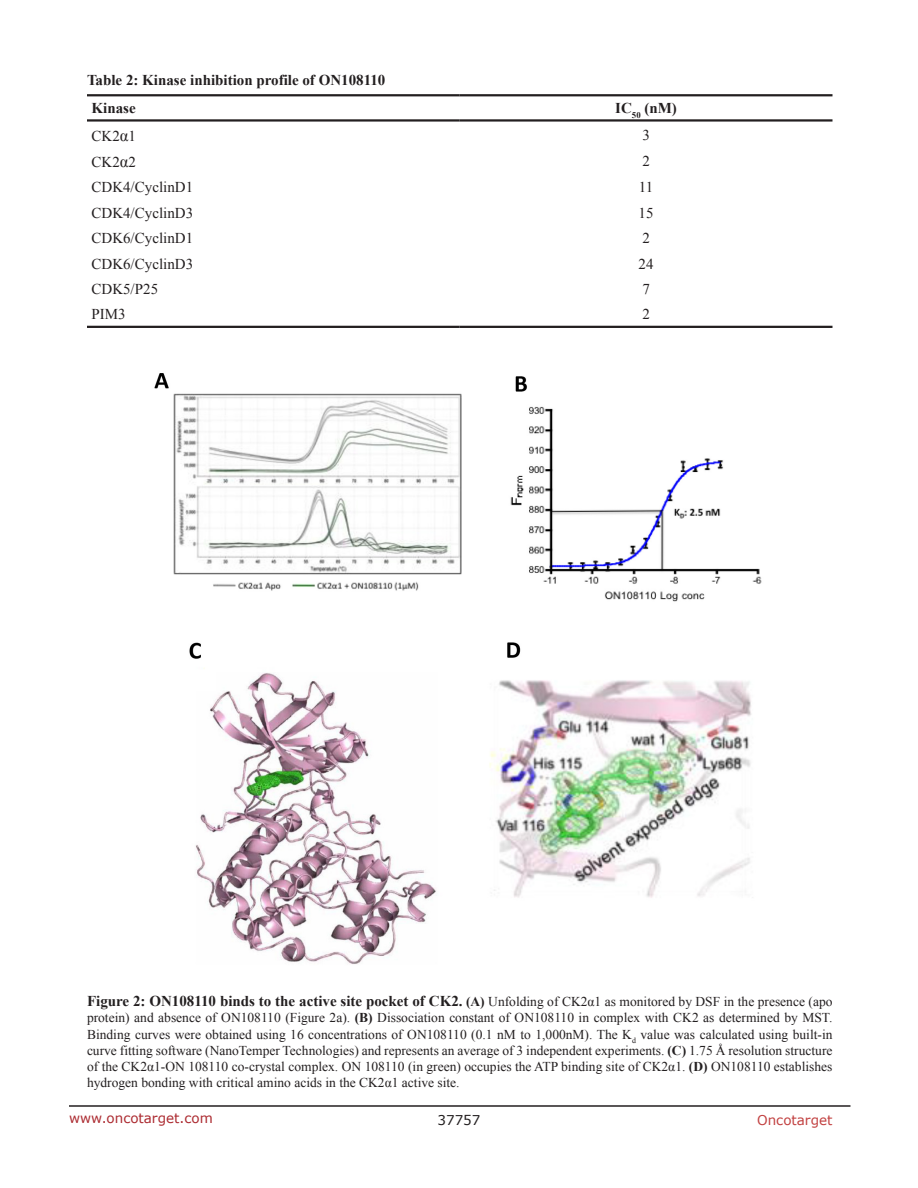
<style>
.page{position:relative;width:918px;height:1188px;background:#fff}
.page>*{position:absolute;margin:0;border:0;box-sizing:border-box;transform-origin:0 0}
.TableText1{font:15px "Times New Roman";color:#231f20}
.Table_head{font:700 15px "Times New Roman";color:#231f20}
.TableText1_Center{font:15px "Times New Roman";color:#231f20}
.Table_head_centre{font:700 15px "Times New Roman";color:#231f20}
.figuretext{font:13.5px/16.2px "Times New Roman";color:#231f20;text-align:justify}
.t1{font:13.5px "Verdana";color:#ac2b31}
.t2{font:13.5px "Verdana";color:#c24141}
.t3{font:13.5px "Verdana";color:#231f20}
.s1{font-size:16.5px}
.s2{font-weight:700;font-size:15px}
.s3{font-weight:700}
</style>
<div class="page">
<hr style="left:69px;top:1105px;width:781px;height:2px;background:#231f20">
<svg style="left:87px;top:96px;width:745px;height:1px"></svg>
<hr style="left:87px;top:94px;width:373px;height:2px;background:#231f20">
<hr style="left:460px;top:94px;width:372px;height:2px;background:#231f20">
<hr style="left:87px;top:119px;width:373px;height:3px;background:#231f20">
<hr style="left:460px;top:119px;width:372px;height:3px;background:#231f20">
<hr style="left:87px;top:326px;width:373px;height:2px;background:#231f20">
<hr style="left:460px;top:326px;width:372px;height:2px;background:#231f20">
<img style="left:154px;top:373px;width:608px;height:591px">
<p class="Table_head" style="left:87px;top:70px;width:300px">Table 2: Kinase inhibition profile of ON108110</p>
<p class="Table_head" style="left:92px;top:98px;width:46px">Kinase</p>
<p class="Table_head_centre" style="left:615px;top:98px;width:63px">IC<sub>50</sub> (nM)</p>
<p class="TableText1" style="left:92px;top:125px;width:46px">CK2<span class="s1">α</span>1</p>
<p class="TableText1_Center" style="left:642px;top:125px;width:9px">3</p>
<p class="TableText1" style="left:92px;top:152px;width:46px">CK2<span class="s1">α</span>2</p>
<p class="TableText1_Center" style="left:642px;top:151px;width:9px">2</p>
<p class="TableText1" style="left:92px;top:177px;width:103px">CDK4/CyclinD1</p>
<p class="TableText1_Center" style="left:639px;top:177px;width:16px">11</p>
<p class="TableText1" style="left:92px;top:203px;width:103px">CDK4/CyclinD3</p>
<p class="TableText1_Center" style="left:639px;top:203px;width:16px">15</p>
<p class="TableText1" style="left:92px;top:228px;width:103px">CDK6/CyclinD1</p>
<p class="TableText1_Center" style="left:642px;top:228px;width:9px">2</p>
<p class="TableText1" style="left:92px;top:253px;width:103px">CDK6/CyclinD3</p>
<p class="TableText1_Center" style="left:639px;top:253px;width:16px">24</p>
<p class="TableText1" style="left:92px;top:279px;width:68px">CDK5/P25</p>
<p class="TableText1_Center" style="left:642px;top:279px;width:9px">7</p>
<p class="TableText1" style="left:92px;top:304px;width:36px">PIM3</p>
<p class="TableText1_Center" style="left:642px;top:304px;width:9px">2</p>
<p class="figuretext" style="left:87px;top:993px;width:747px"><span class="s2">Figure 2: ON108110 binds to the active site pocket of CK2.</span> <span class="s3">(A)</span> Unfolding of CK2α1 as monitored by DSF in the presence (apo protein) and absence of ON108110 (Figure 2a). <span class="s3">(B)</span> Dissociation constant of ON108110 in complex with CK2 as determined by MST.<br>Binding curves were obtained using 16 concentrations of ON108110 (0.1 nM to 1,000nM). The K<sub>d</sub> value was calculated using built-in curve fitting software (NanoTemper Technologies) and represents an average of 3 independent experiments. <span class="s3">(C)</span> 1.75 Å resolution structure of the CK2α1-ON 108110 co-crystal complex. ON 108110 (in green) occupies the ATP binding site of CK2α1. <span class="s3">(D)</span> ON108110 establishes hydrogen bonding with critical amino acids in the CK2α1 active site.</p>
<p class="t1" style="left:69px;top:1109px;width:145px">www.oncotarget.com</p>
<p class="t3" style="left:438px;top:1111px;width:44px">37757</p>
<p class="t2" style="left:757px;top:1111px;width:77px">Oncotarget</p>
</div>
